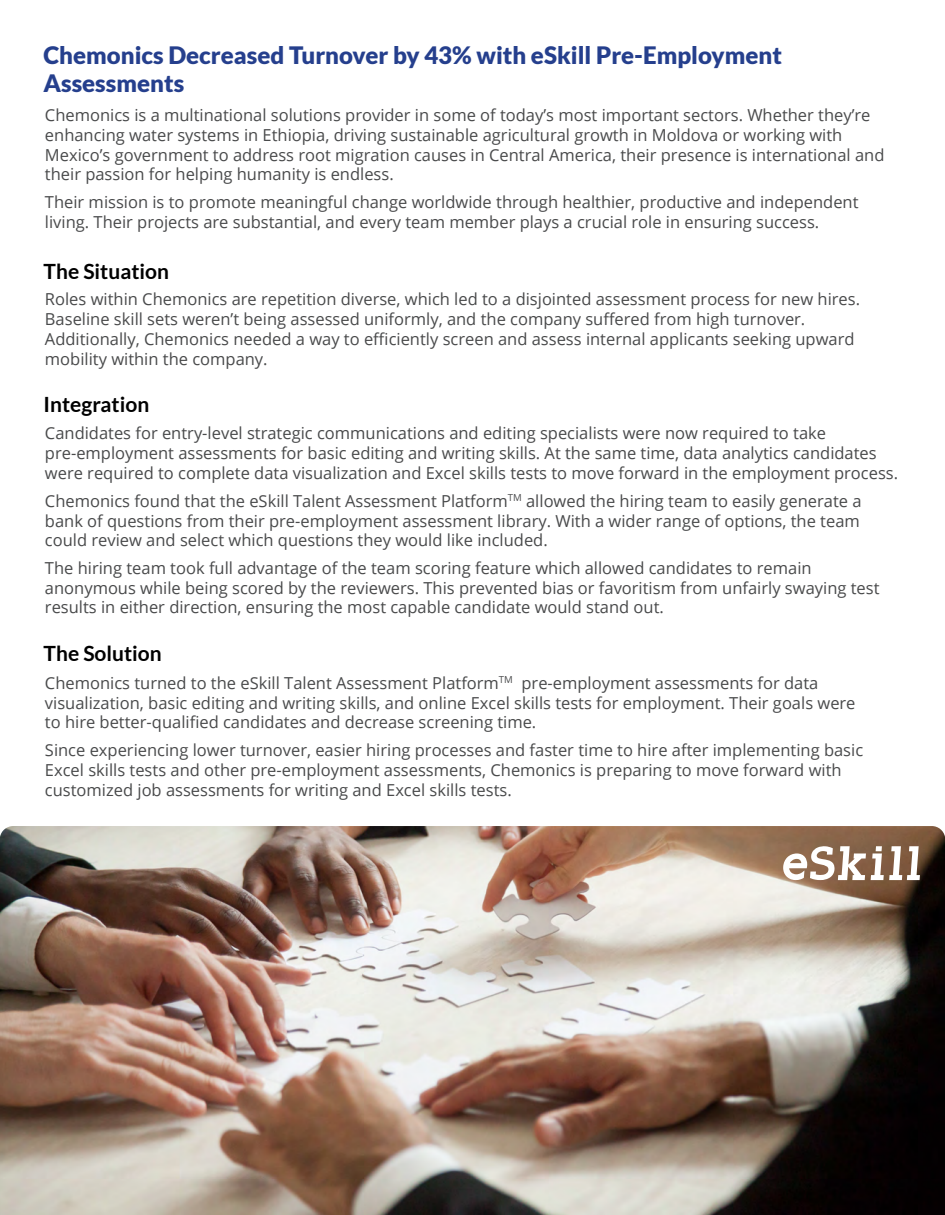
<style>
.page{position:relative;width:945px;height:1215px;background:#fff}
.page>*{position:absolute;margin:0;border:0;box-sizing:border-box;transform-origin:0 0}
.t1{font:900 24px/28.8px "Lato";color:#253f8d}
.t2{font:700 21px "Lato";color:#000}
.t3{font:16.5px/19.8px "Open Sans";color:#494a4b}
</style>
<div class="page">
<img style="left:0;top:826px;width:945px;height:389px">
<svg style="left:783px;top:846px;width:137px;height:34px"></svg>
<h1 class="t1" style="left:43px;top:40px;width:740px">Chemonics Decreased Turnover by 43% with eSkill Pre-Employment<br>Assessments</h1>
<p class="t3" style="left:45px;top:105px;width:841px">Chemonics is a multinational solutions provider in some of today’s most important sectors. Whether they’re enhancing water systems in Ethiopia, driving sustainable agricultural growth in Moldova or working with Mexico’s government to address root migration causes in Central America, their presence is international and their passion for helping humanity is endless.</p>
<p class="t3" style="left:45px;top:192px;width:815px">Their mission is to promote meaningful change worldwide through healthier, productive and independent living. Their projects are substantial, and every team member plays a crucial role in ensuring success.</p>
<p class="t2" style="left:44px;top:259px;width:127px">The Situation</p>
<p class="t3" style="left:45px;top:289px;width:817px">Roles within Chemonics are repetition diverse, which led to a disjointed assessment process for new hires.<br>Baseline skill sets weren’t being assessed uniformly, and the company suffered from high turnover.<br>Additionally, Chemonics needed a way to efficiently screen and assess internal applicants seeking upward mobility within the company.</p>
<p class="t2" style="left:44px;top:392px;width:107px">Integration</p>
<p class="t3" style="left:45px;top:423px;width:855px">Candidates for entry-level strategic communications and editing specialists were now required to take pre-employment assessments for basic editing and writing skills. At the same time, data analytics candidates were required to complete data visualization and Excel skills tests to move forward in the employment process.</p>
<p class="t3" style="left:45px;top:491px;width:818px;text-align:justify">Chemonics found that the eSkill Talent Assessment Platform<sup>TM</sup> allowed the hiring team to easily generate a bank of questions from their pre-employment assessment library. With a wider range of options, the team could review and select which questions they would like included.</p>
<p class="t3" style="left:45px;top:557px;width:836px">The hiring team took full advantage of the team scoring feature which allowed candidates to remain anonymous while being scored by the reviewers. This prevented bias or favoritism from unfairly swaying test results in either direction, ensuring the most capable candidate would stand out.</p>
<p class="t2" style="left:44px;top:642px;width:120px">The Solution</p>
<p class="t3" style="left:45px;top:673px;width:812px">Chemonics turned to the eSkill Talent Assessment Platform<sup>TM</sup> pre-employment assessments for data visualization, basic editing and writing skills, and online Excel skills tests for employment. Their goals were to hire better-qualified candidates and decrease screening time.</p>
<p class="t3" style="left:45px;top:740px;width:820px">Since experiencing lower turnover, easier hiring processes and faster time to hire after implementing basic<br>Excel skills tests and other pre-employment assessments, Chemonics is preparing to move forward with customized job assessments for writing and Excel skills tests.</p>
</div>
